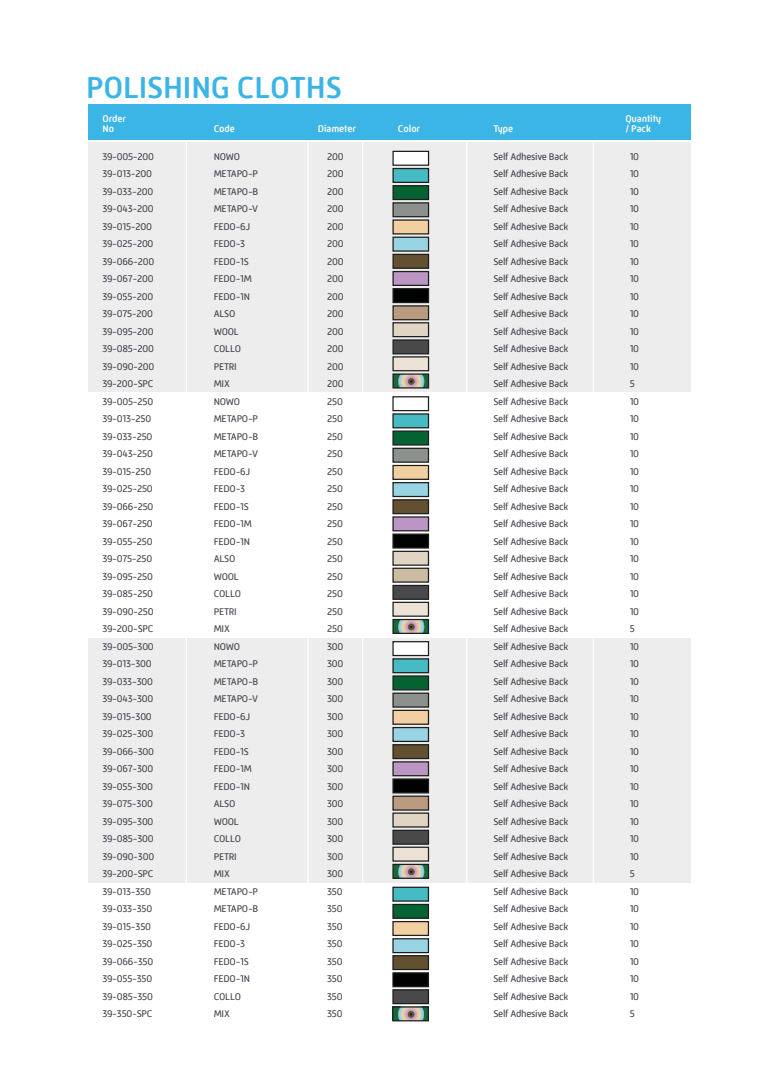
<style>
.page{position:relative;width:780px;height:1088px;background:#fff}
.page>*{position:absolute;margin:0;border:0;box-sizing:border-box;transform-origin:0 0}
.t1{font:500 31.25px "Mic 32 New Rounded W00";letter-spacing:-.005em;color:#3bb4e6}
.t2{font:10px/17.5px "Mic 32 New Rounded W00";letter-spacing:-.025em;color:#43444e}
.t3{font:500 10px/10px "Mic 32 New Rounded W00";letter-spacing:-.01em;color:#fff}
</style>
<div class="page">
<div style="left:89px;top:105px;width:602px;height:35px;background:#3bb4e6"></div>
<div style="left:89px;top:142px;width:602px;height:250px;background:#ededed"></div>
<div style="left:89px;top:638px;width:602px;height:245px;background:#ededed"></div>
<hr style="left:186px;top:141px;width:1px;height:852px;background:#fff">
<hr style="left:307px;top:141px;width:1px;height:852px;background:#fff">
<hr style="left:466px;top:141px;width:1px;height:852px;background:#fff">
<hr style="left:592px;top:141px;width:2px;height:852px;background:#fff">
<hr style="left:362px;top:141px;width:1px;height:852px;background:#fff">
<div style="left:392px;top:151px;width:37px;height:15px;background:#fff;border:1px solid #1d1d1b"></div>
<div style="left:392px;top:168px;width:37px;height:15px;background:#47bbc3;border:1px solid #1d1d1b"></div>
<div style="left:392px;top:185px;width:37px;height:15px;background:#056232;border:1px solid #1d1d1b"></div>
<div style="left:392px;top:202px;width:37px;height:15px;background:#8d918d;border:1px solid #1d1d1b"></div>
<div style="left:392px;top:219px;width:37px;height:15px;background:#f1cfa1;border:1px solid #1d1d1b"></div>
<div style="left:392px;top:237px;width:37px;height:15px;background:#98d4e3;border:1px solid #1d1d1b"></div>
<div style="left:392px;top:254px;width:37px;height:15px;background:#635031;border:1px solid #1d1d1b"></div>
<div style="left:392px;top:271px;width:37px;height:15px;background:#bb96c5;border:1px solid #1d1d1b"></div>
<div style="left:392px;top:288px;width:37px;height:15px;background:#000101;border:1px solid #1d1d1b"></div>
<div style="left:392px;top:305px;width:37px;height:15px;background:#ba9b7f;border:1px solid #1d1d1b"></div>
<div style="left:392px;top:322px;width:37px;height:15px;background:#e0d5c2;border:1px solid #1d1d1b"></div>
<div style="left:392px;top:339px;width:37px;height:15px;background:#49484a;border:1px solid #1d1d1b"></div>
<div style="left:392px;top:356px;width:37px;height:15px;background:#ece2d6;border:1px solid #1d1d1b"></div>
<svg style="left:394px;top:375px;width:33px;height:11px"></svg>
<div style="left:392px;top:373px;width:37px;height:15px;border:1px solid #1d1d1b"></div>
<svg style="left:394px;top:621px;width:33px;height:11px"></svg>
<div style="left:392px;top:619px;width:37px;height:15px;border:1px solid #1d1d1b"></div>
<svg style="left:394px;top:866px;width:33px;height:11px"></svg>
<div style="left:392px;top:864px;width:37px;height:15px;border:1px solid #1d1d1b"></div>
<svg style="left:394px;top:1008px;width:33px;height:11px"></svg>
<div style="left:392px;top:1006px;width:37px;height:15px;border:1px solid #1d1d1b"></div>
<div style="left:392px;top:396px;width:37px;height:15px;background:#fff;border:1px solid #1d1d1b"></div>
<div style="left:392px;top:413px;width:37px;height:15px;background:#47bbc3;border:1px solid #1d1d1b"></div>
<div style="left:392px;top:430px;width:37px;height:16px;background:#056232;border:1px solid #1d1d1b"></div>
<div style="left:392px;top:448px;width:37px;height:15px;background:#8d918d;border:1px solid #1d1d1b"></div>
<div style="left:392px;top:465px;width:37px;height:15px;background:#f1cfa1;border:1px solid #1d1d1b"></div>
<div style="left:392px;top:482px;width:37px;height:15px;background:#98d4e3;border:1px solid #1d1d1b"></div>
<div style="left:392px;top:499px;width:37px;height:15px;background:#635031;border:1px solid #1d1d1b"></div>
<div style="left:392px;top:516px;width:37px;height:15px;background:#bb96c5;border:1px solid #1d1d1b"></div>
<div style="left:392px;top:533px;width:37px;height:16px;background:#000101;border:1px solid #1d1d1b"></div>
<div style="left:392px;top:551px;width:37px;height:15px;background:#e0d5c2;border:1px solid #1d1d1b"></div>
<div style="left:392px;top:568px;width:37px;height:15px;background:#cbbba0;border:1px solid #1d1d1b"></div>
<div style="left:392px;top:585px;width:37px;height:15px;background:#49484a;border:1px solid #1d1d1b"></div>
<div style="left:392px;top:602px;width:37px;height:15px;background:#ece2d6;border:1px solid #1d1d1b"></div>
<div style="left:392px;top:641px;width:37px;height:15px;background:#fff;border:1px solid #1d1d1b"></div>
<div style="left:392px;top:658px;width:37px;height:15px;background:#47bbc3;border:1px solid #1d1d1b"></div>
<div style="left:392px;top:675px;width:37px;height:15px;background:#056232;border:1px solid #1d1d1b"></div>
<div style="left:392px;top:692px;width:37px;height:16px;background:#8d918d;border:1px solid #1d1d1b"></div>
<div style="left:392px;top:710px;width:37px;height:15px;background:#f1cfa1;border:1px solid #1d1d1b"></div>
<div style="left:392px;top:727px;width:37px;height:15px;background:#98d4e3;border:1px solid #1d1d1b"></div>
<div style="left:392px;top:744px;width:37px;height:15px;background:#635031;border:1px solid #1d1d1b"></div>
<div style="left:392px;top:761px;width:37px;height:15px;background:#bb96c5;border:1px solid #1d1d1b"></div>
<div style="left:392px;top:778px;width:37px;height:15px;background:#000101;border:1px solid #1d1d1b"></div>
<div style="left:392px;top:795px;width:37px;height:16px;background:#ba9b7f;border:1px solid #1d1d1b"></div>
<div style="left:392px;top:812px;width:37px;height:15px;background:#e0d5c2;border:1px solid #1d1d1b"></div>
<div style="left:392px;top:830px;width:37px;height:15px;background:#49484a;border:1px solid #1d1d1b"></div>
<div style="left:392px;top:846px;width:37px;height:16px;background:#ece2d6;border:1px solid #1d1d1b"></div>
<div style="left:392px;top:886px;width:37px;height:16px;background:#47bbc3;border:1px solid #1d1d1b"></div>
<div style="left:392px;top:904px;width:37px;height:15px;background:#056232;border:1px solid #1d1d1b"></div>
<div style="left:392px;top:921px;width:37px;height:15px;background:#f1cfa1;border:1px solid #1d1d1b"></div>
<div style="left:392px;top:938px;width:37px;height:15px;background:#98d4e3;border:1px solid #1d1d1b"></div>
<div style="left:392px;top:955px;width:37px;height:15px;background:#635031;border:1px solid #1d1d1b"></div>
<div style="left:392px;top:972px;width:37px;height:15px;background:#000101;border:1px solid #1d1d1b"></div>
<div style="left:392px;top:989px;width:37px;height:15px;background:#49484a;border:1px solid #1d1d1b"></div>
<h1 class="t1" style="left:86px;top:69px;width:257px">POLISHING CLOTHS</h1>
<p class="t3" style="left:102px;top:114px;width:25px">Order<br>No</p>
<p class="t3" style="left:214px;top:124px;width:23px">Code</p>
<p class="t3" style="left:493px;top:124px;width:21px">Type</p>
<p class="t3" style="left:625px;top:114px;width:37px">Quantity</p>
<p class="t3" style="left:318px;top:124px;width:40px">Diameter</p>
<p class="t3" style="left:398px;top:124px;width:24px">Color</p>
<p class="t3" style="left:625px;top:124px;width:27px">/ Pack</p>
<p class="t2" style="left:102px;top:147px;width:53px">39-005-200<br>39-013-200<br>39-033-200<br>39-043-200<br>39-015-200<br>39-025-200<br>39-066-200<br>39-067-200<br>39-055-200<br>39-075-200<br>39-095-200<br>39-085-200<br>39-090-200<br>39-200-SPC<br>39-005-250<br>39-013-250<br>39-033-250<br>39-043-250<br>39-015-250<br>39-025-250<br>39-066-250<br>39-067-250<br>39-055-250<br>39-075-250<br>39-095-250<br>39-085-250<br>39-090-250<br>39-200-SPC<br>39-005-300<br>39-013-300<br>39-033-300<br>39-043-300<br>39-015-300<br>39-025-300<br>39-066-300<br>39-067-300<br>39-055-300<br>39-075-300<br>39-095-300<br>39-085-300<br>39-090-300<br>39-200-SPC<br>39-013-350<br>39-033-350<br>39-015-350<br>39-025-350<br>39-066-350<br>39-055-350<br>39-085-350<br>39-350-SPC</p>
<p class="t2" style="left:327px;top:147px;width:18px;text-align:justify">200<br>200<br>200<br>200<br>200<br>200<br>200<br>200<br>200<br>200<br>200<br>200<br>200<br>200<br>250<br>250<br>250<br>250<br>250<br>250<br>250<br>250<br>250<br>250<br>250<br>250<br>250<br>250<br>300<br>300<br>300<br>300<br>300<br>300<br>300<br>300<br>300<br>300<br>300<br>300<br>300<br>300<br>350<br>350<br>350<br>350<br>350<br>350<br>350<br>350</p>
<p class="t2" style="left:493px;top:147px;width:76px;text-align:justify">Self Adhesive Back Self Adhesive Back Self Adhesive Back Self Adhesive Back Self Adhesive Back Self Adhesive Back Self Adhesive Back Self Adhesive Back Self Adhesive Back Self Adhesive Back Self Adhesive Back Self Adhesive Back Self Adhesive Back Self Adhesive Back Self Adhesive Back Self Adhesive Back Self Adhesive Back Self Adhesive Back Self Adhesive Back Self Adhesive Back Self Adhesive Back Self Adhesive Back Self Adhesive Back Self Adhesive Back Self Adhesive Back Self Adhesive Back Self Adhesive Back Self Adhesive Back Self Adhesive Back Self Adhesive Back Self Adhesive Back Self Adhesive Back Self Adhesive Back Self Adhesive Back Self Adhesive Back Self Adhesive Back Self Adhesive Back Self Adhesive Back Self Adhesive Back Self Adhesive Back Self Adhesive Back Self Adhesive Back Self Adhesive Back Self Adhesive Back Self Adhesive Back Self Adhesive Back Self Adhesive Back Self Adhesive Back Self Adhesive Back Self Adhesive Back</p>
<p class="t2" style="left:629px;top:147px;width:11px">10<br>10<br>10<br>10<br>10<br>10<br>10<br>10<br>10<br>10<br>10<br>10<br>10<br>5<br>10<br>10<br>10<br>10<br>10<br>10<br>10<br>10<br>10<br>10<br>10<br>10<br>10<br>5<br>10<br>10<br>10<br>10<br>10<br>10<br>10<br>10<br>10<br>10<br>10<br>10<br>10<br>5<br>10<br>10<br>10<br>10<br>10<br>10<br>10<br>5</p>
<p class="t2" style="left:214px;top:147px;width:46px">NOWO<br>METAPO-P<br>METAPO-B<br>METAPO-V<br>FEDO-6J<br>FEDO-3<br>FEDO-1S<br>FEDO-1M<br>FEDO-1N<br>ALSO<br>WOOL<br>COLLO<br>PETRI<br>MIX<br>NOWO<br>METAPO-P<br>METAPO-B<br>METAPO-V<br>FEDO-6J<br>FEDO-3<br>FEDO-1S<br>FEDO-1M<br>FEDO-1N<br>ALSO<br>WOOL<br>COLLO<br>PETRI<br>MIX<br>NOWO<br>METAPO-P<br>METAPO-B<br>METAPO-V<br>FEDO-6J<br>FEDO-3<br>FEDO-1S<br>FEDO-1M<br>FEDO-1N<br>ALSO<br>WOOL<br>COLLO<br>PETRI<br>MIX<br>METAPO-P<br>METAPO-B<br>FEDO-6J<br>FEDO-3<br>FEDO-1S<br>FEDO-1N<br>COLLO<br>MIX</p>
</div>
